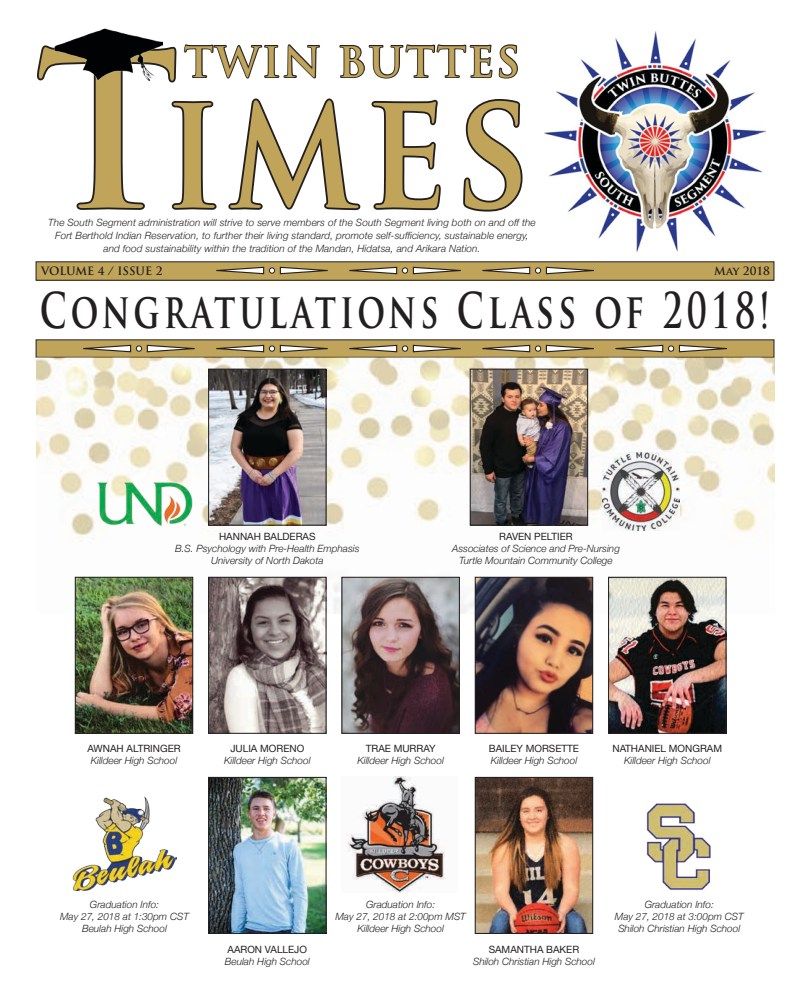
<style>
.page{position:relative;width:810px;height:1008px;background:#fff}
.page>*{position:absolute;margin:0;border:0;box-sizing:border-box;transform-origin:0 0}
.t1{font:700 208.9px "Trajan Pro";color:#bfa45a;scale:.96 1}
.t2{font:700 163.6px "Trajan Pro";color:#bfa45a;scale:.86 1}
.t3{font:700 48px "Trajan Pro";letter-spacing:.12em;color:#231f20;scale:.7 1}
.t4{font:700 41px "Trajan Pro";letter-spacing:.05em;color:#bfa45a}
.t5{font:700 11.3px "Trajan Pro";color:#231f20}
.t6{font:italic 300 10px/12px "Helvetica Neue";color:#231f20;text-align:center}
.t7{font:10px "Helvetica Neue";color:#231f20}
</style>
<div class="page">
<img style="left:545px;top:32px;width:220px;height:220px">
<svg style="left:37px;top:44px;width:486px;height:168px"></svg>
<div style="left:36px;top:262px;width:738px;height:18px;background:#bfa45a"></div>
<div style="left:36px;top:261px;width:738px;height:20px;border:1px solid #231f20"></div>
<div style="left:36px;top:340px;width:738px;height:17px;background:#c0a45b"></div>
<img style="left:347px;top:777px;width:98px;height:116px">
<svg style="left:83px;top:344px;width:644px;height:9px"></svg>
<div style="left:668px;top:345px;width:6px;height:7px;border:1px solid #231f20;border-radius:50%"></div>
<svg style="left:216px;top:266px;width:378px;height:9px"></svg>
<div style="left:535px;top:267px;width:6px;height:7px;border:1px solid #231f20;border-radius:50%"></div>
<img style="left:53px;top:28px;width:110px;height:52px">
<img style="left:36px;top:358px;width:738px;height:255px">
<img style="left:210px;top:579px;width:115px;height:153px">
<div style="left:208px;top:577px;width:119px;height:157px;border:1px solid #231f20"></div>
<img style="left:77px;top:579px;width:114px;height:153px">
<div style="left:75px;top:577px;width:118px;height:157px;border:1px solid #231f20"></div>
<img style="left:477px;top:579px;width:114px;height:153px">
<div style="left:475px;top:577px;width:118px;height:157px;border:1px solid #231f20"></div>
<img style="left:610px;top:579px;width:115px;height:153px">
<div style="left:608px;top:577px;width:119px;height:157px;border:1px solid #231f20"></div>
<img style="left:343px;top:579px;width:115px;height:153px">
<div style="left:341px;top:577px;width:119px;height:157px;border:1px solid #231f20"></div>
<img style="left:210px;top:371px;width:115px;height:153px">
<div style="left:208px;top:369px;width:119px;height:157px;border:1px solid #231f20"></div>
<img style="left:472px;top:371px;width:114px;height:153px">
<div style="left:470px;top:369px;width:118px;height:157px;border:1px solid #231f20"></div>
<img style="left:210px;top:779px;width:115px;height:153px">
<div style="left:208px;top:777px;width:119px;height:157px;border:1px solid #231f20"></div>
<img style="left:477px;top:779px;width:114px;height:153px">
<div style="left:475px;top:777px;width:118px;height:157px;border:1px solid #231f20"></div>
<img style="left:96px;top:482px;width:97px;height:44px">
<img style="left:603px;top:452px;width:76px;height:79px">
<img style="left:73px;top:796px;width:103px;height:95px">
<img style="left:646px;top:803px;width:65px;height:87px">
<h3 class="t4" style="left:184px;top:36px;width:337px">Twin Buttes</h3>
<h1 class="t1" style="left:36px;top:2px;width:150px">T</h1>
<p class="t6" style="left:48px;top:216px;width:489px">The South Segment administration will strive to serve members of the South Segment living both on and off the</p>
<h2 class="t2" style="left:164px;top:46px;width:427px">imes</h2>
<p class="t6" style="left:55px;top:228px;width:475px;line-height:13px">Fort Berthold Indian Reservation, to further their living standard, promote self-sufficiency, sustainable energy, and food sustainability within the tradition of the Mandan, Hidatsa, and Arikara Nation.</p>
<h3 class="t3" style="left:40px;top:281px;width:1045px">Congratulations Class of 2018!</h3>
<p class="t5" style="left:41px;top:264px;width:85px">VOLUME 4 / ISSUE</p>
<p class="t5" style="left:156px;top:264px;width:8px">2</p>
<p class="t5" style="left:714px;top:264px;width:57px">May 2018</p>
<p class="t7" style="left:219px;top:529px;width:98px">HANNAH BALDERAS</p>
<p class="t6" style="left:175px;top:542px;width:186px">B.S. Psychology with Pre-Health Emphasis<br>University of North Dakota</p>
<p class="t7" style="left:499px;top:529px;width:75px">RAVEN PELTIER</p>
<p class="t6" style="left:452px;top:542px;width:169px">Associates of Science and Pre-Nursing<br>Turtle Mountain Community College</p>
<p class="t7" style="left:87px;top:741px;width:95px">AWNAH ALTRINGER</p>
<p class="t6" style="left:91px;top:754px;width:88px">Killdeer High School</p>
<p class="t7" style="left:230px;top:741px;width:75px">JULIA MORENO</p>
<p class="t6" style="left:224px;top:754px;width:88px">Killdeer High School</p>
<p class="t7" style="left:366px;top:741px;width:71px">TRAE MURRAY</p>
<p class="t6" style="left:357px;top:754px;width:88px">Killdeer High School</p>
<p class="t7" style="left:489px;top:741px;width:92px">BAILEY MORSETTE</p>
<p class="t6" style="left:491px;top:754px;width:88px">Killdeer High School</p>
<p class="t7" style="left:612px;top:741px;width:110px">NATHANIEL MONGRAM</p>
<p class="t6" style="left:624px;top:754px;width:88px">Killdeer High School</p>
<p class="t6" style="left:60px;top:898px;width:130px">Graduation Info:<br>May 27, 2018 at 1:30pm CST<br>Beulah High School</p>
<p class="t6" style="left:615px;top:898px;width:130px">Graduation Info:<br>May 27, 2018 at 3:00pm CST<br>Shiloh Christian High School</p>
<p class="t6" style="left:335px;top:898px;width:132px">Graduation Info:<br>May 27, 2018 at 2:00pm MST<br>Killdeer High School</p>
<p class="t7" style="left:228px;top:942px;width:81px">AARON VALLEJ O</p>
<p class="t6" style="left:225px;top:954px;width:86px">Beulah High School</p>
<p class="t7" style="left:489px;top:942px;width:92px">SAMANTHA BAKER</p>
<p class="t6" style="left:473px;top:954px;width:123px">Shiloh Christian High School</p>
</div>
